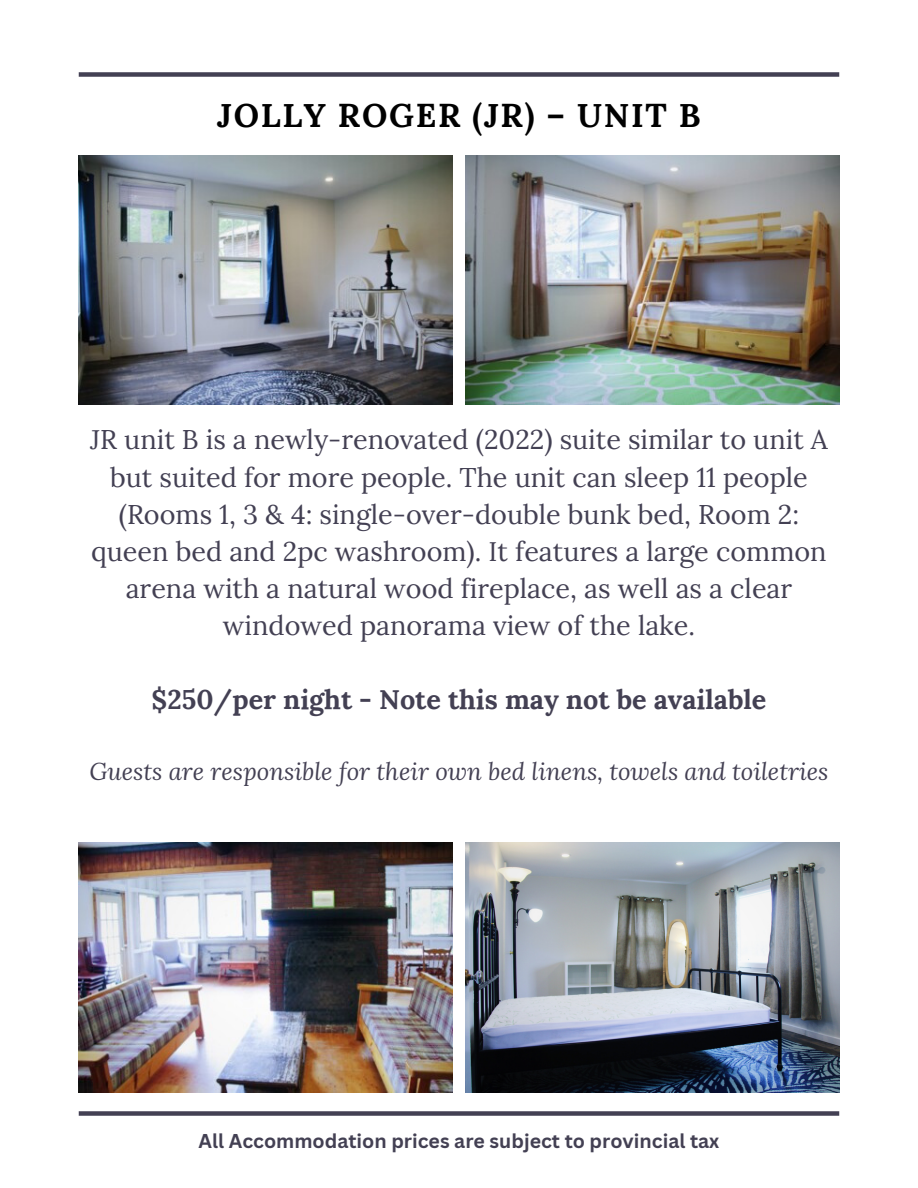
<style>
.page{position:relative;width:918px;height:1188px;background:#fff}
.page>*{position:absolute;margin:0;border:0;box-sizing:border-box;transform-origin:0 0}
.t1{font:700 33px "Lora";letter-spacing:.05em;color:#000}
.t2{font:27px/37.2px "Lora";color:#434053;text-align:center}
.t3{font:700 27px "Lora";color:#434053}
.t4{font:italic 24px "Lora";color:#434053}
.t5{font:700 19.5px "Canva Sans";color:#434053}
</style>
<div class="page">
<div style="left:79px;top:72px;width:760px;height:5px;background:#434053"></div>
<img style="left:466px;top:155px;width:373px;height:250px">
<img style="left:79px;top:155px;width:373px;height:250px">
<img style="left:79px;top:842px;width:373px;height:250px">
<img style="left:466px;top:842px;width:373px;height:250px">
<div style="left:79px;top:1111px;width:760px;height:5px;background:#434053"></div>
<p class="t1" style="left:217px;top:93px;width:485px">JOLLY ROGER (JR) – UNIT B</p>
<p class="t2" style="left:90px;top:421px;width:739px">JR unit B is a newly-renovated (2022) suite similar to unit A but suited for more people. The unit can sleep 11 people (Rooms 1, 3 &amp; 4: single-over-double bunk bed, Room 2: queen bed and 2pc washroom). It features a large common arena with a natural wood fireplace, as well as a clear windowed panorama view of the lake.</p>
<p class="t3" style="left:152px;top:682px;width:616px">$250/per night - Note this may not be available</p>
<p class="t4" style="left:89px;top:755px;width:741px">Guests are responsible for their own bed linens, towels and toiletries</p>
<p class="t5" style="left:199px;top:1127px;width:522px">All Accommodation prices are subject to provincial tax</p>
</div>
